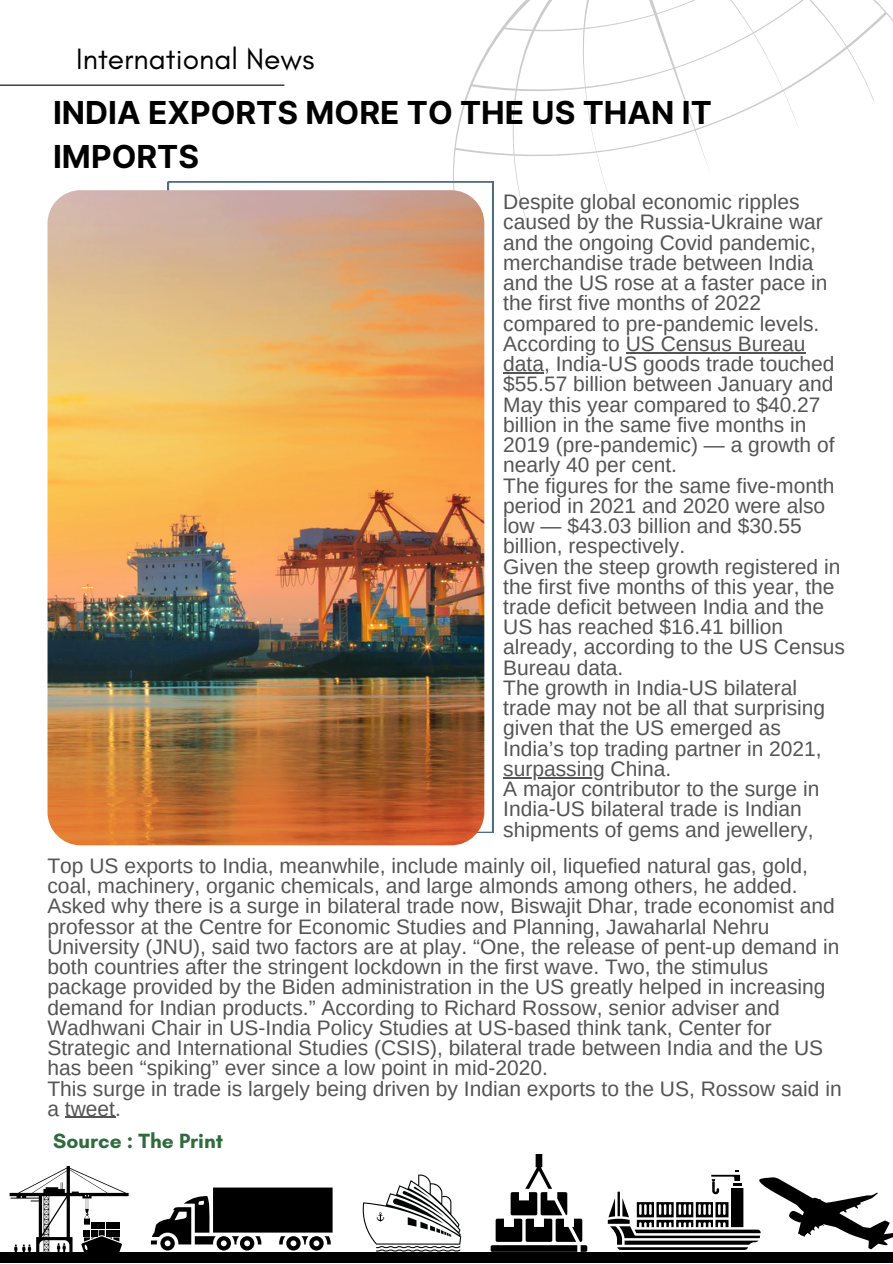
<style>
.page{position:relative;width:893px;height:1264px;background:#fff}
.page>*{position:absolute;margin:0;border:0;box-sizing:border-box;transform-origin:0 0}
.t1{font:700 31.65px/43.8px "Inter";color:#000}
.t2{font:30px "Glacial Indifference";color:#000}
.t3{font:21px/20.2px "Arimo";color:#545454}
.t4{font:700 21px "Glacial Indifference";color:#2f6b3d}
</style>
<div class="page">
<svg style="left:452px;top:0;width:440px;height:242px"></svg>
<svg style="left:168px;top:182px;width:325px;height:650px"></svg>
<div style="left:0;top:1252px;width:892px;height:10px;background:#000"></div>
<hr style="left:85px;top:1262px;width:33px;height:1px;background:#000">
<svg style="left:10px;top:1165px;width:119px;height:87px"></svg>
<svg style="left:151px;top:1187px;width:181px;height:63px"></svg>
<svg style="left:362px;top:1174px;width:99px;height:77px"></svg>
<svg style="left:607px;top:1170px;width:285px;height:79px"></svg>
<svg style="left:490px;top:1154px;width:97px;height:97px"></svg>
<hr style="left:625px;top:352px;width:180px;height:1px;background:#545454">
<hr style="left:503px;top:372px;width:41px;height:1px;background:#545454">
<hr style="left:503px;top:777px;width:101px;height:1px;background:#545454">
<hr style="left:0;top:85px;width:284px;height:1px;background:#000">
<img style="left:47px;top:190px;width:437px;height:655px;border-radius:33px">
<hr style="left:65px;top:1116px;width:50px;height:1px;background:#545454">
<p class="t2" style="left:76px;top:40px;width:239px">International News</p>
<p class="t1" style="left:53px;top:91px;width:660px">INDIA EXPORTS MORE TO THE US THAN IT<br>IMPORTS</p>
<p class="t3" style="left:503px;top:192px;width:326px">Despite global economic ripples caused by the Russia-Ukraine war and the ongoing Covid pandemic, merchandise trade between India and the US rose at a faster pace in the first five months of 2022 compared to pre-pandemic levels.</p>
<p class="t3" style="left:503px;top:333px;width:333px">According to US Census Bureau data, India-US goods trade touched $55.57 billion between January and<br>May this year compared to $40.27 billion in the same five months in<br>2019 (pre-pandemic) — a growth of nearly 40 per cent.</p>
<p class="t3" style="left:503px;top:475px;width:333px">The figures for the same five-month period in 2021 and 2020 were also low — $43.03 billion and $30.55 billion, respectively.</p>
<p class="t3" style="left:503px;top:556px;width:343px">Given the steep growth registered in the first five months of this year, the trade deficit between India and the<br>US has reached $16.41 billion already, according to the US Census<br>Bureau data.</p>
<p class="t3" style="left:503px;top:677px;width:323px">The growth in India-US bilateral trade may not be all that surprising given that the US emerged as<br>India’s top trading partner in 2021, surpassing China.</p>
<p class="t3" style="left:503px;top:778px;width:317px">A major contributor to the surge in<br>India-US bilateral trade is Indian shipments of gems and jewellery,</p>
<p class="t3" style="left:47px;top:855px;width:762px">Top US exports to India, meanwhile, include mainly oil, liquefied natural gas, gold, coal, machinery, organic chemicals, and large almonds among others, he added.</p>
<p class="t3" style="left:47px;top:895px;width:793px">Asked why there is a surge in bilateral trade now, Biswajit Dhar, trade economist and professor at the Centre for Economic Studies and Planning, Jawaharlal Nehru University (JNU), said two factors are at play. “One, the release of pent-up demand in both countries after the stringent lockdown in the first wave. Two, the stimulus package provided by the Biden administration in the US greatly helped in increasing demand for Indian products.” According to Richard Rossow, senior adviser and Wadhwani Chair in US-India Policy Studies at US-based think tank, Center for Strategic and International Studies (CSIS), bilateral trade between India and the US has been “spiking” ever since a low point in mid-2020.</p>
<p class="t3" style="left:47px;top:1078px;width:795px">This surge in trade is largely being driven by Indian exports to the US, Rossow said in a tweet.</p>
<p class="t4" style="left:53px;top:1127px;width:171px">Source : The Print</p>
</div>
